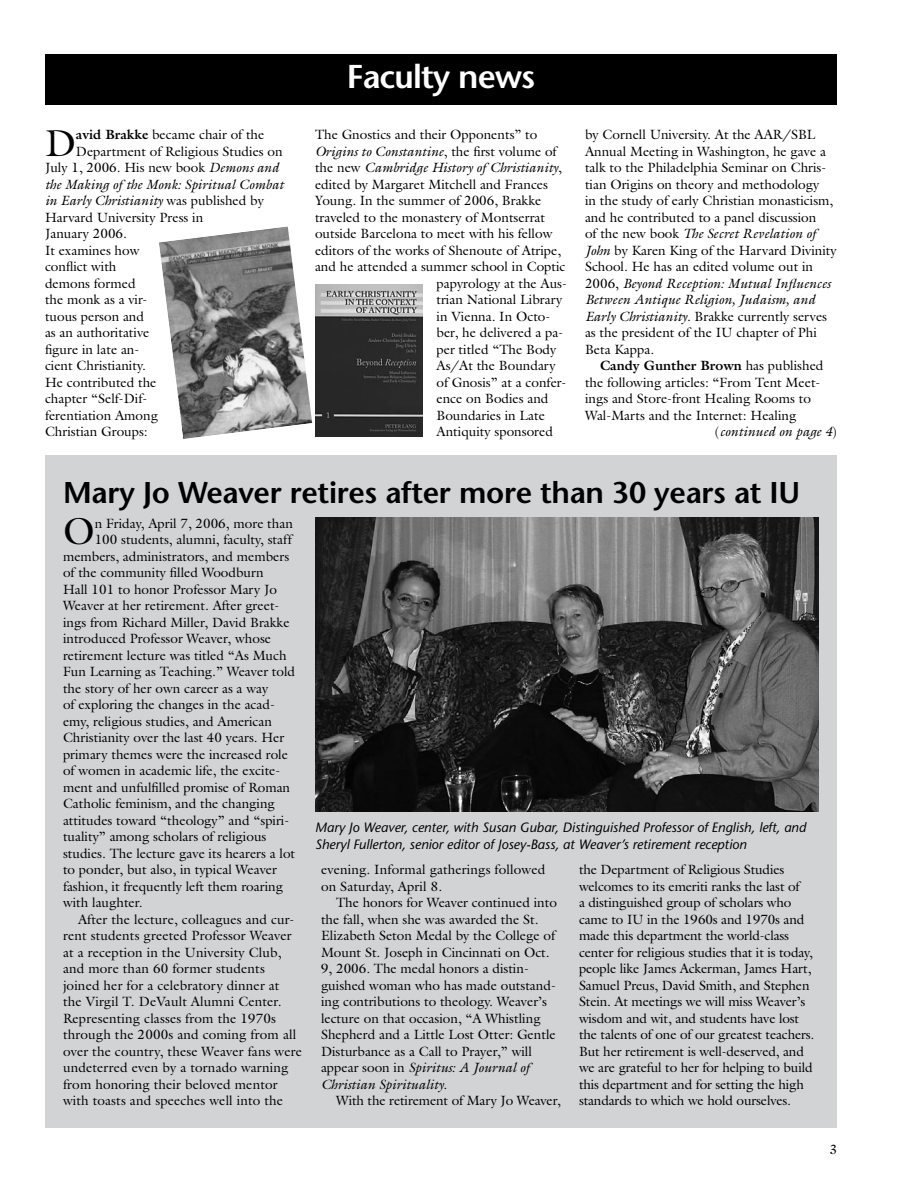
<style>
.page{position:relative;width:918px;height:1188px;background:#fff}
.page>*{position:absolute;margin:0;border:0;box-sizing:border-box;transform-origin:0 0}
.t1{font:37.8px "Galliard";color:#000}
.t2{font:600 33px "Stone Sans";letter-spacing:-.025em;color:#fff}
.t3{font:600 30px "Stone Sans";letter-spacing:-.01em;color:#000}
.t4{font:13.5px/16.5px "Galliard";color:#000}
.t5{font:italic 13.5px "Galliard";color:#000}
.t6{font:italic 13.5px/16.5px "Stone Sans";color:#000}
.t7{font:700 13.5px "Galliard";color:#000}
.s1{font-weight:700}
.s2{font-style:italic}
.s3{font-style:normal}
.s4{font-weight:400}
</style>
<div class="page">
<div style="left:45px;top:456px;width:792px;height:672px;background:#d1d3d4"></div>
<img style="left:315px;top:518px;width:504px;height:293px">
<div style="left:46px;top:55px;width:790px;height:49px;background:#000"></div>
<div style="left:45px;top:54px;width:792px;height:51px;border:2px solid #000"></div>
<img style="left:159px;top:226px;width:153px;height:213px">
<img style="left:315px;top:285px;width:108px;height:151px">
<h1 class="t1" style="left:45px;top:119px;width:32px">D</h1>
<p class="t4" style="left:76px;top:126px;width:190px"><span class="s1">avid Brakke</span> became chair of the</p>
<p class="t4" style="left:76px;top:143px;width:208px">Department of Religious Studies on</p>
<p class="t4" style="left:45px;top:159px;width:236px">July 1, 2006. His new book <span class="s2">Demons and</span></p>
<p class="t5" style="left:45px;top:176px;width:240px">the Making of the Monk: Spiritual Combat</p>
<p class="t5" style="left:45px;top:192px;width:220px">in Early Christianity <span class="s3">was published by</span></p>
<p class="t4" style="left:45px;top:209px;width:160px">Harvard University Press in</p>
<p class="t4" style="left:45px;top:225px;width:83px">January 2006.</p>
<p class="t4" style="left:45px;top:242px;width:96px">It examines how</p>
<p class="t4" style="left:45px;top:258px;width:73px">conflict with</p>
<p class="t4" style="left:45px;top:275px;width:92px">demons formed</p>
<p class="t4" style="left:45px;top:291px;width:104px">the monk as a vir-</p>
<p class="t4" style="left:45px;top:308px;width:101px">tuous person and</p>
<p class="t4" style="left:45px;top:324px;width:106px">as an authoritative</p>
<p class="t4" style="left:45px;top:341px;width:96px">figure in late an-</p>
<p class="t4" style="left:45px;top:357px;width:102px">cient Christianity.</p>
<p class="t4" style="left:45px;top:374px;width:113px">He contributed the</p>
<p class="t4" style="left:45px;top:390px;width:104px">chapter “Self-Dif-</p>
<p class="t4" style="left:45px;top:407px;width:114px">ferentiation Among</p>
<p class="t4" style="left:45px;top:423px;width:104px">Christian Groups:</p>
<h2 class="t2" style="left:347px;top:56px;width:190px">Faculty news</h2>
<p class="t4" style="left:315px;top:126px;width:224px">The Gnostics and their Opponents” to</p>
<p class="t5" style="left:315px;top:143px;width:243px">Origins to Constantine<span class="s3">, the first volume of</span></p>
<p class="t5" style="left:315px;top:159px;width:248px"><span class="s3">the new</span> Cambridge History of Christianity<span class="s3">,</span></p>
<p class="t4" style="left:315px;top:176px;width:235px">edited by Margaret Mitchell and Frances</p>
<p class="t4" style="left:315px;top:192px;width:228px">Young. In the summer of 2006, Brakke</p>
<p class="t4" style="left:315px;top:209px;width:232px">traveled to the monastery of Montserrat</p>
<p class="t4" style="left:315px;top:225px;width:239px">outside Barcelona to meet with his fellow</p>
<p class="t4" style="left:315px;top:242px;width:248px">editors of the works of Shenoute of Atripe,</p>
<p class="t4" style="left:315px;top:258px;width:252px">and he attended a summer school in Coptic</p>
<p class="t4" style="left:436px;top:275px;width:132px">papyrology at the Aus-</p>
<p class="t4" style="left:436px;top:291px;width:127px">trian National Library</p>
<p class="t4" style="left:436px;top:308px;width:115px">in Vienna. In Octo-</p>
<p class="t4" style="left:436px;top:324px;width:128px">ber, he delivered a pa-</p>
<p class="t4" style="left:436px;top:341px;width:121px">per titled “The Body</p>
<p class="t4" style="left:436px;top:357px;width:121px">As/At the Boundary</p>
<p class="t4" style="left:436px;top:374px;width:131px">of Gnosis” at a confer-</p>
<p class="t4" style="left:436px;top:390px;width:114px">ence on Bodies and</p>
<p class="t4" style="left:436px;top:407px;width:110px">Boundaries in Late</p>
<p class="t4" style="left:436px;top:423px;width:118px">Antiquity sponsored</p>
<p class="t4" style="left:585px;top:126px;width:253px">by Cornell University. At the AAR/SBL Annual Meeting in Washington, he gave a talk to the Philadelphia Seminar on Chris&shy;tian Origins on theory and methodology<br>in the study of early Christian monasticism, and he contributed to a panel discussion<br>of the new book <span class="s2">The Secret Revelation of John</span> by Karen King of the Harvard Divinity School. He has an edited volume out in 2006, <span class="s2">Beyond Reception: Mutual Influences Between Antique Religion, Judaism, and Early Christianity</span>. Brakke currently serves as the president of the IU chapter of Phi Beta Kappa.</p>
<p class="t7" style="left:600px;top:357px;width:225px">Candy Gunther Brown <span class="s4">has published</span></p>
<p class="t4" style="left:585px;top:374px;width:237px">the following articles: “From Tent Meet-</p>
<p class="t4" style="left:585px;top:390px;width:227px">ings and Store-front Healing Rooms to</p>
<p class="t4" style="left:585px;top:407px;width:213px">Wal-Marts and the Internet: Healing</p>
<p class="t5" style="left:715px;top:423px;width:124px"><span class="s3">(</span>continued on page 4<span class="s3">)</span></p>
<h3 class="t3" style="left:63px;top:474px;width:739px">Mary Jo Weaver retires after more than 30 years at IU</h3>
<h1 class="t1" style="left:63px;top:508px;width:33px">O</h1>
<p class="t4" style="left:95px;top:515px;width:200px">n Friday, April 7, 2006, more than</p>
<p class="t4" style="left:95px;top:531px;width:199px">100 students, alumni, faculty, staff</p>
<p class="t4" style="left:63px;top:548px;width:228px">members, administrators, and members</p>
<p class="t4" style="left:63px;top:564px;width:202px">of the community filled Woodburn</p>
<p class="t4" style="left:63px;top:581px;width:216px">Hall 101 to honor Professor Mary Jo</p>
<p class="t4" style="left:63px;top:597px;width:218px">Weaver at her retirement. After greet-</p>
<p class="t4" style="left:63px;top:614px;width:228px">ings from Richard Miller, David Brakke</p>
<p class="t4" style="left:63px;top:630px;width:210px">introduced Professor Weaver, whose</p>
<p class="t4" style="left:63px;top:647px;width:225px">retirement lecture was titled “As Much</p>
<p class="t4" style="left:63px;top:663px;width:234px">Fun Learning as Teaching.” Weaver told</p>
<p class="t4" style="left:63px;top:680px;width:207px">the story of her own career as a way</p>
<p class="t4" style="left:63px;top:696px;width:213px">of exploring the changes in the acad-</p>
<p class="t4" style="left:63px;top:713px;width:211px">emy, religious studies, and American</p>
<p class="t4" style="left:63px;top:729px;width:223px">Christianity over the last 40 years. Her</p>
<p class="t4" style="left:63px;top:746px;width:226px">primary themes were the increased role</p>
<p class="t4" style="left:63px;top:762px;width:219px">of women in academic life, the excite-</p>
<p class="t4" style="left:63px;top:779px;width:229px">ment and unfulfilled promise of Roman</p>
<p class="t4" style="left:63px;top:795px;width:213px">Catholic feminism, and the changing</p>
<p class="t4" style="left:63px;top:812px;width:228px">attitudes toward “theology” and “spiri-</p>
<p class="t4" style="left:63px;top:828px;width:205px">tuality” among scholars of religious</p>
<p class="t4" style="left:63px;top:845px;width:234px">studies. The lecture gave its hearers a lot</p>
<p class="t4" style="left:63px;top:861px;width:216px">to ponder, but also, in typical Weaver</p>
<p class="t4" style="left:63px;top:878px;width:222px">fashion, it frequently left them roaring</p>
<p class="t4" style="left:63px;top:894px;width:81px">with laughter.</p>
<p class="t4" style="left:78px;top:911px;width:218px">After the lecture, colleagues and cur-</p>
<p class="t4" style="left:63px;top:927px;width:230px">rent students greeted Professor Weaver</p>
<p class="t4" style="left:63px;top:944px;width:220px">at a reception in the University Club,</p>
<p class="t4" style="left:63px;top:960px;width:203px">and more than 60 former students</p>
<p class="t4" style="left:63px;top:977px;width:218px">joined her for a celebratory dinner at</p>
<p class="t4" style="left:63px;top:993px;width:220px">the Virgil T. DeVault Alumni Center.</p>
<p class="t4" style="left:63px;top:1010px;width:215px">Representing classes from the 1970s</p>
<p class="t4" style="left:63px;top:1026px;width:235px">through the 2000s and coming from all</p>
<p class="t4" style="left:63px;top:1043px;width:241px">over the country, these Weaver fans were</p>
<p class="t4" style="left:63px;top:1059px;width:227px">undeterred even by a tornado warning</p>
<p class="t4" style="left:63px;top:1076px;width:216px">from honoring their beloved mentor</p>
<p class="t4" style="left:63px;top:1092px;width:222px">with toasts and speeches well into the</p>
<p class="t6" style="left:315px;top:819px;width:493px">Mary Jo Weaver, center, with Susan Gubar, Distinguished Professor of English, left, and<br>Sheryl Fullerton, senior editor of Josey-Bass, at Weaver’s retirement reception</p>
<p class="t4" style="left:321px;top:861px;width:226px">evening. Informal gatherings followed on Saturday, April 8.</p>
<p class="t4" style="left:321px;top:894px;width:237px;text-indent:15px">The honors for Weaver continued into the fall, when she was awarded the St.<br>Elizabeth Seton Medal by the College of Mount St. Joseph in Cincinnati on Oct.<br>9, 2006. The medal honors a distin&shy;guished woman who has made outstand&shy;ing contributions to theology. Weaver’s lecture on that occasion, “A Whistling Shepherd and a Little Lost Otter: Gentle Disturbance as a Call to Prayer,” will appear soon in <span class="s2">Spiritus: A Journal of Christian Spirituality</span>.</p>
<p class="t4" style="left:336px;top:1092px;width:226px">With the retirement of Mary Jo Weaver,</p>
<p class="t4" style="left:579px;top:861px;width:237px">the Department of Religious Studies welcomes to its emeriti ranks the last of<br>a distinguished group of scholars who came to IU in the 1960s and 1970s and made this department the world-class center for religious studies that it is today, people like James Ackerman, James Hart, Samuel Preus, David Smith, and Stephen Stein. At meetings we will miss Weaver’s wisdom and wit, and students have lost the talents of one of our greatest teachers.<br>But her retirement is well-deserved, and we are grateful to her for helping to build this department and for setting the high standards to which we hold ourselves.</p>
<p class="t4" style="left:829px;top:1141px;width:9px">3</p>
</div>
